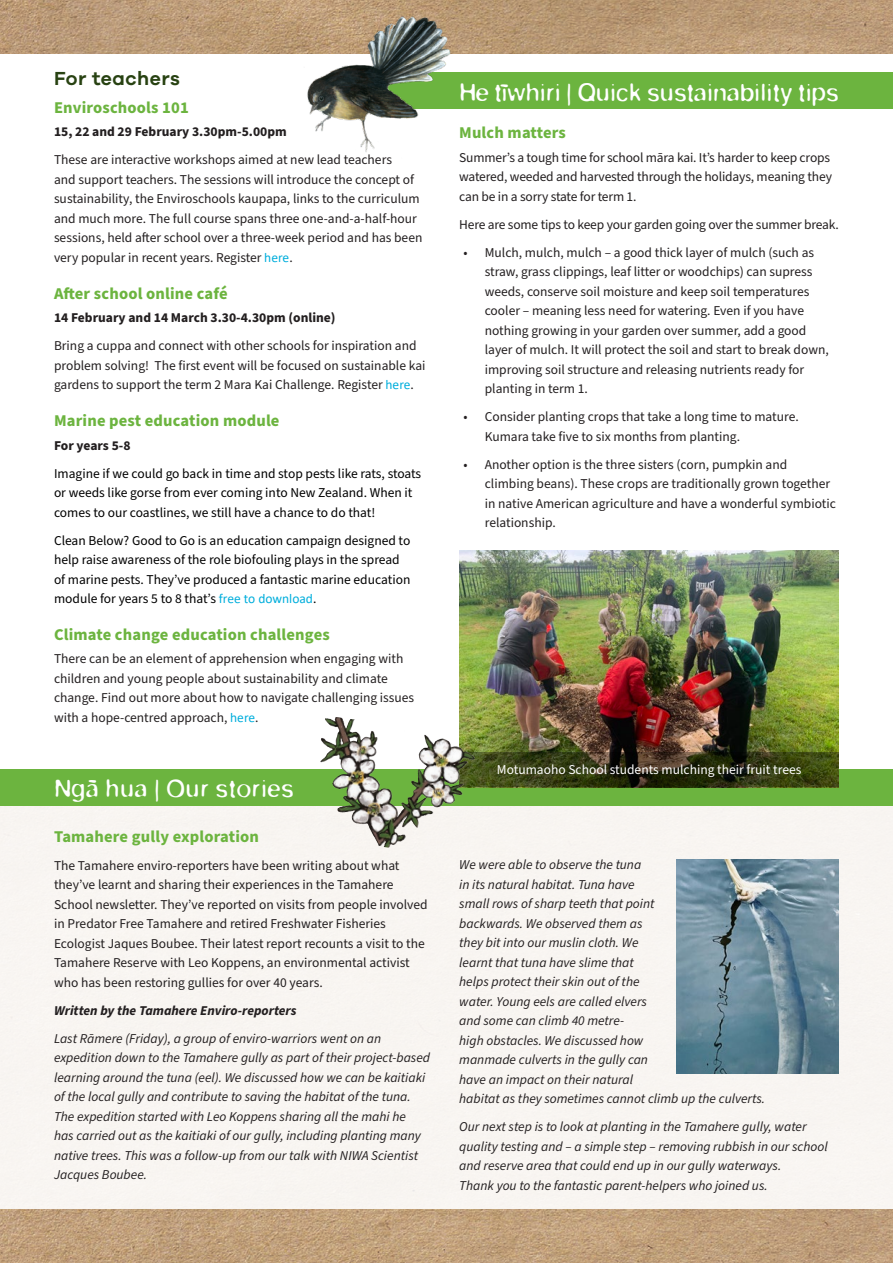
<style>
.page{position:relative;width:893px;height:1263px;background:#fff}
.page>*{position:absolute;margin:0;border:0;box-sizing:border-box;transform-origin:0 0}
.t1{font:24px "Expose";letter-spacing:-.025em;color:#fff}
.t2{font:24px "Expose";color:#fff}
.t3{font:600 19.5px "Galano Grotesque";letter-spacing:.025em;color:#284212}
.t4{font:700 16.5px "Source Sans Pro";letter-spacing:.01em;color:#6cb43f}
.t5{font:13.5px/19.5px "Source Sans Pro";color:#231f20}
.t6{font:italic 13.5px/19.5px "Source Sans Pro";color:#231f20}
.t7{font:13.5px/19.5px "Source Sans Pro";color:#000}
.t8{font:700 13.5px "Source Sans Pro";color:#231f20}
.t9{font:13.5px "Source Sans Pro";color:#fff}
.t10{font:italic 700 13.5px "Source Sans Pro";color:#231f20}
.s1{font-family:"Calibri";color:#00aedc}
</style>
<div class="page">
<img style="left:0;top:0;width:893px;height:1263px">
<div style="left:0;top:54px;width:893px;height:1155px;background:#fff"></div>
<div style="left:340px;top:72px;width:553px;height:36px;background:#6cb43f"></div>
<div style="left:0;top:769px;width:893px;height:37px;background:#6cb43f"></div>
<img style="left:269px;top:11px;width:201px;height:141px">
<img style="left:459px;top:551px;width:380px;height:237px">
<div style="left:0;top:806px;width:893px;height:403px;background:#f8f5f1"></div>
<img style="left:676px;top:859px;width:163px;height:215px">
<svg style="left:459px;top:752px;width:380px;height:34px;background:#343915"></svg>
<img style="left:325px;top:717px;width:14px;height:28px">
<h2 class="t3" style="left:54px;top:66px;width:127px">For teachers</h2>
<p class="t4" style="left:54px;top:96px;width:136px">Enviroschools 101</p>
<p class="t8" style="left:54px;top:123px;width:234px">15, 22 and 29 February 3.30pm-5.00pm</p>
<p class="t5" style="left:54px;top:151px;width:370px">These are interactive workshops aimed at new lead teachers<br>and support teachers. The sessions will introduce the concept of sustainability, the Enviroschools kaupapa, links to the curriculum and much more. The full course spans three one-and-a-half-hour sessions, held after school over a three-week period and has been very popular in recent years. Register <span class="s1">here</span>.</p>
<p class="t4" style="left:54px;top:282px;width:175px">After school online café</p>
<p class="t8" style="left:54px;top:309px;width:283px">14 February and 14 March 3.30-4.30pm (online)</p>
<p class="t5" style="left:54px;top:336px;width:373px">Bring a cuppa and connect with other schools for inspiration and problem solving! The first event will be focused on sustainable kai gardens to support the term 2 Mara Kai Challenge. Register <span class="s1">here</span>.</p>
<p class="t4" style="left:54px;top:409px;width:227px">Marine pest education module</p>
<p class="t8" style="left:54px;top:436px;width:78px">For years 5-8</p>
<p class="t7" style="left:54px;top:464px;width:369px">Imagine if we could go back in time and stop pests like rats, stoats or weeds like gorse from ever coming into New Zealand. When it comes to our coastlines, we still have a chance to do that!</p>
<p class="t7" style="left:54px;top:531px;width:358px">Clean Below? Good to Go is an education campaign designed to help raise awareness of the role biofouling plays in the spread of marine pests. They’ve produced a fantastic marine education module for years 5 to 8 that’s <span class="s1">free to download</span>.</p>
<p class="t4" style="left:54px;top:623px;width:277px">Climate change education challenges</p>
<p class="t5" style="left:54px;top:649px;width:362px">There can be an element of apprehension when engaging with children and young people about sustainability and climate change. Find out more about how to navigate challenging issues with a hope-centred approach, <span class="s1">here</span>.</p>
<h1 class="t2" style="left:54px;top:774px;width:242px">Ngã hua | Our stories</h1>
<p class="t4" style="left:54px;top:825px;width:207px">Tamahere gully exploration</p>
<p class="t5" style="left:54px;top:856px;width:375px">The Tamahere enviro-reporters have been writing about what they’ve learnt and sharing their experiences in the Tamahere School newsletter. They’ve reported on visits from people involved in Predator Free Tamahere and retired Freshwater Fisheries Ecologist Jaques Boubee. Their latest report recounts a visit to the Tamahere Reserve with Leo Koppens, an environmental activist who has been restoring gullies for over 40 years.</p>
<p class="t10" style="left:54px;top:1001px;width:244px">Written by the Tamahere Enviro-reporters</p>
<p class="t6" style="left:54px;top:1029px;width:378px">Last Rāmere (Friday), a group of enviro-warriors went on an expedition down to the Tamahere gully as part of their project-based learning around the tuna (eel). We discussed how we can be kaitiaki of the local gully and contribute to saving the habitat of the tuna.<br>The expedition started with Leo Koppens sharing all the mahi he<br>has carried out as the kaitiaki of our gully, including planting many native trees. This was a follow-up from our talk with NIWA Scientist Jacques Boubee.</p>
<h1 class="t1" style="left:459px;top:79px;width:381px">He tīîwhiri | Quick sustainability tips</h1>
<p class="t4" style="left:459px;top:121px;width:108px">Mulch matters</p>
<p class="t5" style="left:459px;top:148px;width:374px">Summer’s a tough time for school māra kai. It’s harder to keep crops watered, weeded and harvested through the holidays, meaning they can be in a sorry state for term 1.</p>
<p class="t5" style="left:459px;top:215px;width:381px">Here are some tips to keep your garden going over the summer break.</p>
<p class="t5" style="left:485px;top:243px;width:346px;text-indent:-21px">• Mulch, mulch, mulch – a good thick layer of mulch (such as straw, grass clippings, leaf litter or woodchips) can supress weeds, conserve soil moisture and keep soil temperatures cooler – meaning less need for watering. Even if you have nothing growing in your garden over summer, add a good layer of mulch. It will protect the soil and start to break down, improving soil structure and releasing nutrients ready for planting in term 1.</p>
<p class="t5" style="left:485px;top:407px;width:315px;text-indent:-21px">• Consider planting crops that take a long time to mature.<br>Kumara take five to six months from planting.</p>
<p class="t5" style="left:485px;top:455px;width:353px;text-indent:-21px">• Another option is the three sisters (corn, pumpkin and climbing beans). These crops are traditionally grown together in native American agriculture and have a wonderful symbiotic relationship.</p>
<p class="t9" style="left:497px;top:760px;width:306px">Motumaoho School students mulching their fruit trees</p>
<p class="t6" style="left:459px;top:856px;width:307px">We were able to observe the tuna<br>in its natural habitat. Tuna have<br>small rows of sharp teeth that point<br>backwards. We observed them as<br>they bit into our muslin cloth. We<br>learnt that tuna have slime that<br>helps protect their skin out of the<br>water. Young eels are called elvers<br>and some can climb 40 metre-<br>high obstacles. We discussed how<br>manmade culverts in the gully can<br>have an impact on their natural<br>habitat as they sometimes cannot climb up the culverts.</p>
<p class="t6" style="left:459px;top:1117px;width:370px">Our next step is to look at planting in the Tamahere gully, water quality testing and – a simple step – removing rubbish in our school and reserve area that could end up in our gully waterways.<br>Thank you to the fantastic parent-helpers who joined us.</p>
</div>
